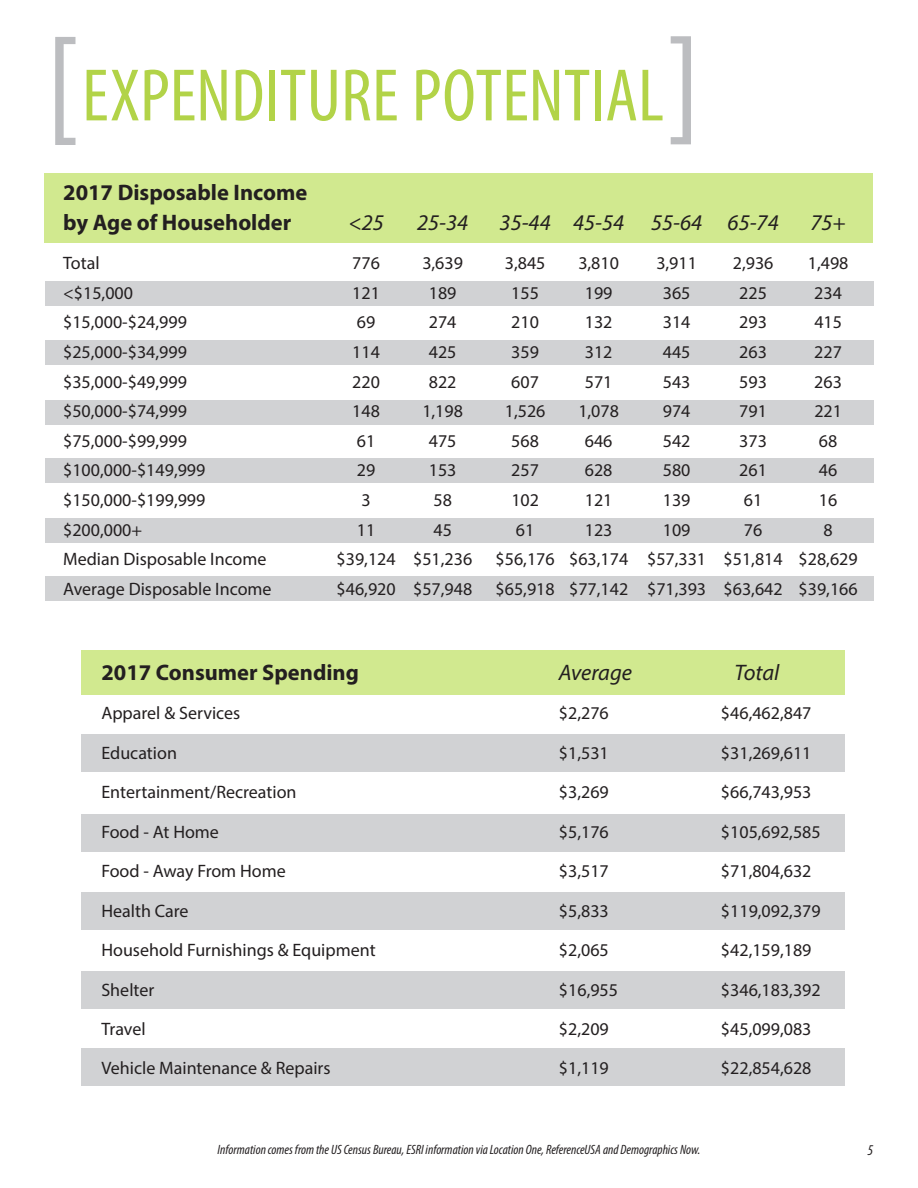
<style>
.page{position:relative;width:918px;height:1188px;background:#fff}
.page>*{position:absolute;margin:0;border:0;box-sizing:border-box;transform-origin:0 0}
.t1{font:condensed 136.2px "Myriad Pro";color:#bcbdc0}
.t2{font:condensed 75px "Myriad Pro";color:#b2d348}
.t3{font:700 22.5px "Myriad Pro";color:#231f20}
.t4{font:italic 22.5px "Myriad Pro";color:#231f20}
.t5{font:18px "Myriad Pro";color:#231f20}
.t6{font:italic condensed 15px "Myriad Pro";color:#231f20}
.t7{font:italic condensed 13.5px "Myriad Pro";color:#231f20}
</style>
<div class="page">
<div style="left:81px;top:1048px;width:764px;height:38px;background:#d1d2d4"></div>
<div style="left:81px;top:971px;width:764px;height:38px;background:#d1d2d4"></div>
<div style="left:81px;top:892px;width:764px;height:37px;background:#d1d2d4"></div>
<div style="left:45px;top:281px;width:828px;height:25px;background:#d1d2d4"></div>
<div style="left:45px;top:340px;width:828px;height:24px;background:#d1d2d4"></div>
<div style="left:45px;top:400px;width:828px;height:25px;background:#d1d2d4"></div>
<div style="left:45px;top:458px;width:828px;height:25px;background:#d1d2d4"></div>
<div style="left:45px;top:518px;width:828px;height:25px;background:#d1d2d4"></div>
<div style="left:45px;top:577px;width:828px;height:24px;background:#d1d2d4"></div>
<div style="left:81px;top:814px;width:764px;height:38px;background:#d1d2d4"></div>
<div style="left:81px;top:734px;width:764px;height:38px;background:#d1d2d4"></div>
<div style="left:81px;top:650px;width:763px;height:44px;background:#d1e98f"></div>
<div style="left:45px;top:173px;width:828px;height:70px;background:#d1e98f"></div>
<p class="t1" style="left:45px;top:2px;width:36px">[</p>
<p class="t2" style="left:82px;top:50px;width:583px">EXPENDITURE POTENTIAL</p>
<p class="t3" style="left:63px;top:178px;width:246px">2017 Disposable Income</p>
<p class="t3" style="left:63px;top:207px;width:230px">by Age of Householder</p>
<p class="t4" style="left:348px;top:208px;width:37px">&lt;25</p>
<p class="t4" style="left:417px;top:208px;width:53px">25-34</p>
<p class="t4" style="left:500px;top:208px;width:281px">35-44 45-54 55-64 65-74</p>
<p class="t4" style="left:810px;top:208px;width:37px">75+</p>
<p class="t5" style="left:63px;top:252px;width:38px">Total</p>
<p class="t5" style="left:352px;top:252px;width:29px">776</p>
<p class="t5" style="left:422px;top:252px;width:42px">3,639</p>
<p class="t5" style="left:505px;top:252px;width:42px">3,845</p>
<p class="t5" style="left:578px;top:252px;width:42px">3,810</p>
<p class="t5" style="left:656px;top:252px;width:42px">3,911</p>
<p class="t5" style="left:733px;top:252px;width:42px">2,936</p>
<p class="t5" style="left:808px;top:252px;width:42px">1,498</p>
<p class="t5" style="left:63px;top:282px;width:71px">&lt;$15,000</p>
<p class="t5" style="left:352px;top:282px;width:29px">121</p>
<p class="t5" style="left:429px;top:282px;width:29px">189</p>
<p class="t5" style="left:511px;top:282px;width:29px">155</p>
<p class="t5" style="left:585px;top:282px;width:29px">199</p>
<p class="t5" style="left:663px;top:282px;width:29px">365</p>
<p class="t5" style="left:739px;top:282px;width:29px">225</p>
<p class="t5" style="left:814px;top:282px;width:29px">234</p>
<p class="t5" style="left:63px;top:311px;width:125px">$15,000-$24,999</p>
<p class="t5" style="left:357px;top:311px;width:20px">69</p>
<p class="t5" style="left:429px;top:311px;width:29px">274</p>
<p class="t5" style="left:511px;top:311px;width:29px">210</p>
<p class="t5" style="left:585px;top:311px;width:29px">132</p>
<p class="t5" style="left:663px;top:311px;width:29px">314</p>
<p class="t5" style="left:739px;top:311px;width:29px">293</p>
<p class="t5" style="left:814px;top:311px;width:29px">415</p>
<p class="t5" style="left:63px;top:341px;width:125px">$25,000-$34,999</p>
<p class="t5" style="left:352px;top:341px;width:29px">114</p>
<p class="t5" style="left:429px;top:341px;width:29px">425</p>
<p class="t5" style="left:511px;top:341px;width:29px">359</p>
<p class="t5" style="left:585px;top:341px;width:29px">312</p>
<p class="t5" style="left:663px;top:341px;width:29px">445</p>
<p class="t5" style="left:739px;top:341px;width:29px">263</p>
<p class="t5" style="left:814px;top:341px;width:29px">227</p>
<p class="t5" style="left:63px;top:370px;width:125px">$35,000-$49,999</p>
<p class="t5" style="left:352px;top:370px;width:29px">220</p>
<p class="t5" style="left:429px;top:370px;width:29px">822</p>
<p class="t5" style="left:511px;top:370px;width:29px">607</p>
<p class="t5" style="left:585px;top:370px;width:29px">571</p>
<p class="t5" style="left:663px;top:370px;width:29px">543</p>
<p class="t5" style="left:739px;top:370px;width:29px">593</p>
<p class="t5" style="left:814px;top:370px;width:29px">263</p>
<p class="t5" style="left:63px;top:400px;width:125px">$50,000-$74,999</p>
<p class="t5" style="left:352px;top:400px;width:29px">148</p>
<p class="t5" style="left:422px;top:400px;width:42px">1,198</p>
<p class="t5" style="left:505px;top:400px;width:42px">1,526</p>
<p class="t5" style="left:578px;top:400px;width:42px">1,078</p>
<p class="t5" style="left:663px;top:400px;width:29px">974</p>
<p class="t5" style="left:739px;top:400px;width:29px">791</p>
<p class="t5" style="left:814px;top:400px;width:29px">221</p>
<p class="t5" style="left:63px;top:430px;width:125px">$75,000-$99,999</p>
<p class="t5" style="left:357px;top:430px;width:20px">61</p>
<p class="t5" style="left:429px;top:430px;width:29px">475</p>
<p class="t5" style="left:511px;top:430px;width:29px">568</p>
<p class="t5" style="left:585px;top:430px;width:29px">646</p>
<p class="t5" style="left:663px;top:430px;width:29px">542</p>
<p class="t5" style="left:739px;top:430px;width:29px">373</p>
<p class="t5" style="left:819px;top:430px;width:20px">68</p>
<p class="t5" style="left:63px;top:459px;width:144px">$100,000-$149,999</p>
<p class="t5" style="left:357px;top:459px;width:20px">29</p>
<p class="t5" style="left:429px;top:459px;width:29px">153</p>
<p class="t5" style="left:511px;top:459px;width:29px">257</p>
<p class="t5" style="left:585px;top:459px;width:29px">628</p>
<p class="t5" style="left:663px;top:459px;width:29px">580</p>
<p class="t5" style="left:739px;top:459px;width:29px">261</p>
<p class="t5" style="left:819px;top:459px;width:20px">46</p>
<p class="t5" style="left:63px;top:489px;width:144px">$150,000-$199,999</p>
<p class="t5" style="left:362px;top:489px;width:11px">3</p>
<p class="t5" style="left:433px;top:489px;width:20px">58</p>
<p class="t5" style="left:511px;top:489px;width:29px">102</p>
<p class="t5" style="left:585px;top:489px;width:29px">121</p>
<p class="t5" style="left:663px;top:489px;width:29px">139</p>
<p class="t5" style="left:744px;top:489px;width:20px">61</p>
<p class="t5" style="left:819px;top:489px;width:20px">16</p>
<p class="t5" style="left:63px;top:518px;width:81px">$200,000+</p>
<p class="t5" style="left:357px;top:518px;width:20px">11</p>
<p class="t5" style="left:433px;top:518px;width:20px">45</p>
<p class="t5" style="left:516px;top:518px;width:20px">61</p>
<p class="t5" style="left:585px;top:518px;width:29px">123</p>
<p class="t5" style="left:663px;top:518px;width:29px">109</p>
<p class="t5" style="left:744px;top:518px;width:20px">76</p>
<p class="t5" style="left:824px;top:518px;width:11px">8</p>
<p class="t5" style="left:63px;top:548px;width:205px">Median Disposable Income</p>
<p class="t5" style="left:337px;top:548px;width:137px">$39,124 $51,236</p>
<p class="t5" style="left:496px;top:548px;width:364px">$56,176 $63,174 $57,331 $51,814 $28,629</p>
<p class="t5" style="left:63px;top:578px;width:210px">Average Disposable Income</p>
<p class="t5" style="left:337px;top:578px;width:137px">$46,920 $57,948</p>
<p class="t5" style="left:496px;top:578px;width:364px">$65,918 $77,142 $71,393 $63,642 $39,166</p>
<p class="t3" style="left:101px;top:658px;width:259px">2017 Consumer Spending</p>
<p class="t4" style="left:559px;top:658px;width:75px">Average</p>
<p class="t4" style="left:734px;top:658px;width:47px">Total</p>
<p class="t5" style="left:101px;top:702px;width:140px">Apparel &amp; Services</p>
<p class="t5" style="left:559px;top:702px;width:51px">$2,276</p>
<p class="t5" style="left:721px;top:702px;width:92px">$46,462,847</p>
<p class="t5" style="left:101px;top:742px;width:77px">Education</p>
<p class="t5" style="left:559px;top:742px;width:51px">$1,531</p>
<p class="t5" style="left:721px;top:742px;width:92px">$31,269,611</p>
<p class="t5" style="left:101px;top:781px;width:197px">Entertainment/Recreation</p>
<p class="t5" style="left:559px;top:781px;width:51px">$3,269</p>
<p class="t5" style="left:721px;top:781px;width:92px">$66,743,953</p>
<p class="t5" style="left:101px;top:821px;width:119px">Food - At Home</p>
<p class="t5" style="left:559px;top:821px;width:51px">$5,176</p>
<p class="t5" style="left:721px;top:821px;width:101px">$105,692,585</p>
<p class="t5" style="left:101px;top:860px;width:186px">Food - Away From Home</p>
<p class="t5" style="left:559px;top:860px;width:51px">$3,517</p>
<p class="t5" style="left:721px;top:860px;width:92px">$71,804,632</p>
<p class="t5" style="left:101px;top:899px;width:89px">Health Care</p>
<p class="t5" style="left:559px;top:899px;width:51px">$5,833</p>
<p class="t5" style="left:721px;top:899px;width:101px">$119,092,379</p>
<p class="t5" style="left:101px;top:939px;width:276px">Household Furnishings &amp; Equipment</p>
<p class="t5" style="left:559px;top:939px;width:51px">$2,065</p>
<p class="t5" style="left:721px;top:939px;width:92px">$42,159,189</p>
<p class="t5" style="left:101px;top:978px;width:54px">Shelter</p>
<p class="t5" style="left:559px;top:978px;width:61px">$16,955</p>
<p class="t5" style="left:721px;top:978px;width:101px">$346,183,392</p>
<p class="t5" style="left:101px;top:1018px;width:46px">Travel</p>
<p class="t5" style="left:559px;top:1018px;width:51px">$2,209</p>
<p class="t5" style="left:721px;top:1018px;width:92px">$45,099,083</p>
<p class="t5" style="left:101px;top:1057px;width:231px">Vehicle Maintenance &amp; Repairs</p>
<p class="t5" style="left:559px;top:1057px;width:51px">$1,119</p>
<p class="t5" style="left:721px;top:1057px;width:92px">$22,854,628</p>
<p class="t7" style="left:218px;top:1141px;width:484px">Information comes from the US Census Bureau, ESRI information via Location One, ReferenceUSA and Demographics Now.</p>
<p class="t6" style="left:868px;top:1141px;width:7px">5</p>
</div>
